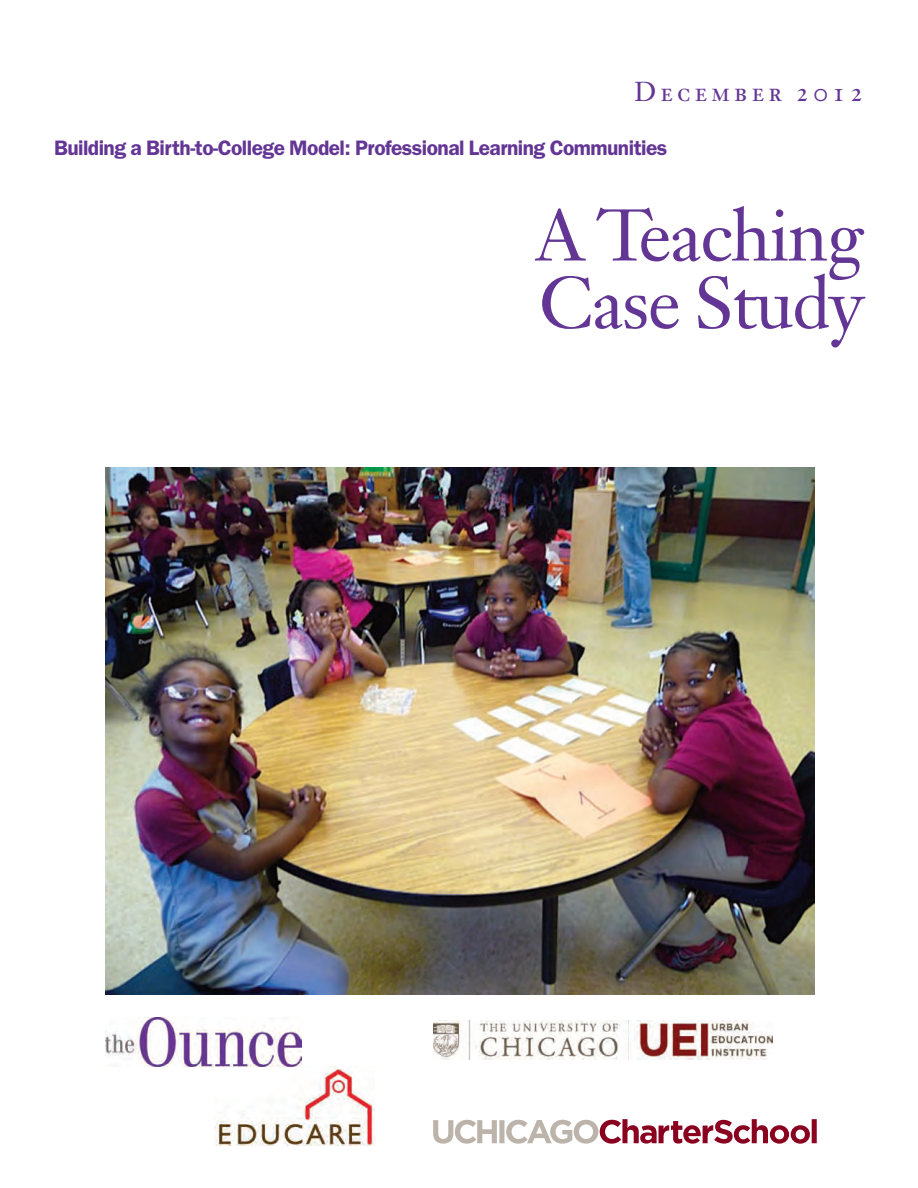
<style>
.page{position:relative;width:918px;height:1188px;background:#fff}
.page>*{position:absolute;margin:0;border:0;box-sizing:border-box;transform-origin:0 0}
.t1{font:72px/67.5px "Janson Text";letter-spacing:-.02em;color:#633695}
.t2{font:27px "Janson Text Roman SC";letter-spacing:.15em;color:#633695}
.t3{font:600 21px "Franklin Gothic";letter-spacing:-.025em;color:#633695}
</style>
<div class="page">
<img style="left:106px;top:467px;width:708px;height:528px">
<img style="left:433px;top:1020px;width:339px;height:39px">
<svg style="left:433px;top:1119px;width:384px;height:25px"></svg>
<img style="left:214px;top:1066px;width:161px;height:79px">
<img style="left:106px;top:1018px;width:196px;height:48px">
<p class="t2" style="left:634px;top:81px;width:231px">December 2012</p>
<p class="t3" style="left:54px;top:136px;width:615px">Building a Birth-to-College Model: Professional Learning Communities</p>
<h1 class="t1" style="left:536px;top:209px;width:330px">A Teaching<br>Case Study</h1>
</div>
